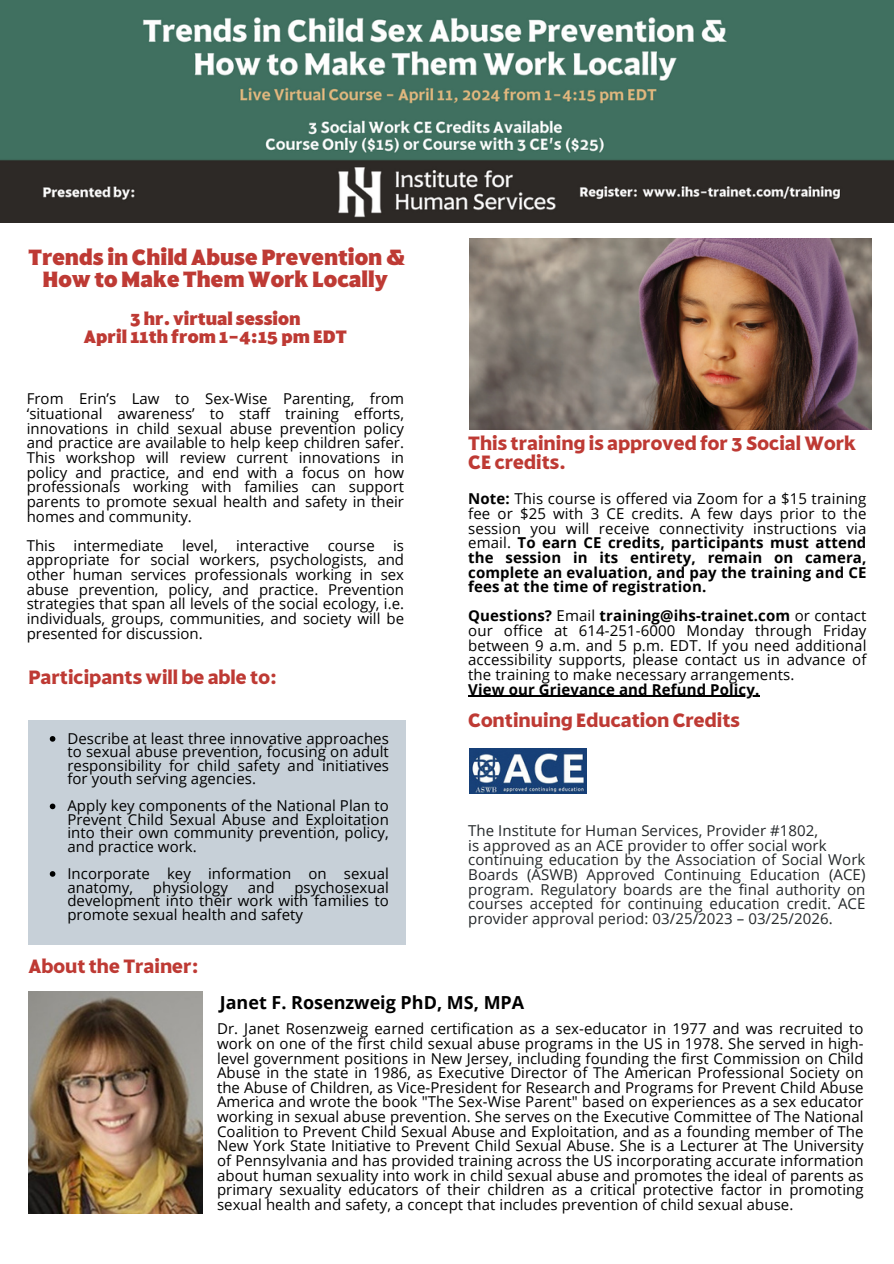
<style>
.page{position:relative;width:894px;height:1264px;background:#fff}
.page>*{position:absolute;margin:0;border:0;box-sizing:border-box;transform-origin:0 0}
.t1{font:900 24px/22.5px "Harmonique";color:#be3a34;text-align:center}
.t2{font:700 21px/19.2px "Harmonique";color:#be3a34}
.t3{font:900 19.5px/18px "Harmonique";letter-spacing:.005em;color:#be3a34;text-align:center}
.t4{font:700 18px "Open Sans";color:#000}
.t5{font:15px/14.7px "Open Sans";letter-spacing:.005em;color:#000;text-align:justify}
.t6{font:700 15px/14.7px "Open Sans";letter-spacing:.01em;color:#000;text-align:justify}
.t7{font:15px/14.7px "Open Sans";letter-spacing:.005em;color:#24282a;text-align:justify}
.s1{font-weight:400}
.s2{font-weight:700}
</style>
<div class="page">
<img style="left:469px;top:238px;width:402px;height:191px">
<img style="left:469px;top:748px;width:117px;height:45px">
<img style="left:28px;top:991px;width:175px;height:222px">
<div style="left:28px;top:720px;width:377px;height:225px;background:#c7d0d8"></div>
<img style="left:0;top:0;width:893px;height:223px">
<svg style="left:50px;top:736px;width:5px;height:5px"></svg>
<svg style="left:50px;top:803px;width:5px;height:6px"></svg>
<svg style="left:50px;top:871px;width:5px;height:5px"></svg>
<hr style="left:468px;top:695px;width:291px;height:2px;background:#000">
<p class="t1" style="left:28px;top:246px;width:378px">Trends in ChildAbuse Prevention &amp;<br>Howto Make ThemWork Locally</p>
<p class="t3" style="left:84px;top:310px;width:264px">3 hr. virtual session<br>April 11th from 1-4:15 pm EDT</p>
<p class="t5" style="left:27px;top:391px;width:378px">From Erin’s Law to Sex-Wise Parenting, from ‘situational awareness’ to staff training efforts, innovations in child sexual abuse prevention policy and practice are available to help keep children safer.<br>This workshop will review current innovations in policy and practice, and end with a focus on how professionals working with families can support parents to promote sexual health and safety in their homes and community.</p>
<p class="t5" style="left:27px;top:537px;width:378px">This intermediate level, interactive course is appropriate for social workers, psychologists, and other human services professionals working in sex abuse prevention, policy, and practice. Prevention strategies that span all levels of the social ecology, i.e. individuals, groups, communities, and society will be presented for discussion.</p>
<h2 class="t2" style="left:28px;top:668px;width:250px">Participants will be able to:</h2>
<p class="t5" style="left:67px;top:731px;width:323px;line-height:13.5px">Describe at least three innovative approaches to sexual abuse prevention, focusing on adult responsibility for child safety and initiatives for youth serving agencies.</p>
<p class="t5" style="left:67px;top:799px;width:323px;line-height:13.5px">Apply key components of the National Plan to Prevent Child Sexual Abuse and Exploitation into their own community prevention, policy, and practice work.</p>
<h2 class="t5" style="left:67px;top:866px;width:323px;line-height:13.5px">Incorporate key information on sexual anatomy,</h2>
<h2 class="t5" style="left:67px;top:880px;width:323px;line-height:13.5px;text-indent:227px">psychosexual development into their work with families to promote sexual health and safety</h2>
<h2 class="t5" style="left:153px;top:879px;width:76px">physiology</h2>
<h2 class="t5" style="left:248px;top:879px;width:28px">and</h2>
<p class="t2" style="left:28px;top:957px;width:172px">About the Trainer:</p>
<h2 class="t2" style="left:468px;top:434px;width:389px">This training is approved for 3 Social Work<br>CE credits.</h2>
<p class="t6" style="left:468px;top:491px;width:399px">Note: <span class="s1">This course is offered via Zoom for a $15 training fee or $25 with 3 CE credits. A few days prior to the session you will receive connectivity instructions via email.</span> To earn CE credits, participants must attend the session in its entirety, remain on camera, complete an evaluation, and pay the training and CE fees at the time of registration.</p>
<h3 class="t5" style="left:468px;top:608px;width:399px"><span class="s2">Questions?</span> Email <span class="s2">training@ihs-trainet.com</span> or contact our office at 614-251-6000 Monday through Friday between 9 a.m. and 5 p.m. EDT. If you need additional accessibility supports, please contact us in advance of the training to make necessary arrangements.</h3>
<p class="t6" style="left:468px;top:681px;width:292px">View our Grievance and Refund Policy.</p>
<p class="t2" style="left:468px;top:710px;width:273px">Continuing Education Credits</p>
<h2 class="t7" style="left:468px;top:823px;width:351px">The Institute for Human Services, Provider #1802,</h2>
<p class="t7" style="left:468px;top:837px;width:360px">is approved as an ACE provider to offer social work</p>
<p class="t7" style="left:468px;top:852px;width:398px">continuing education by the Association of Social Work Boards (ASWB) Approved Continuing Education (ACE) program. Regulatory boards are the final authority on courses accepted for continuing education credit. ACE provider approval period: 03/25/2023 – 03/25/2026.</p>
<p class="t4" style="left:220px;top:989px;width:306px">Janet F. Rosenzweig PhD, MS, MPA</p>
<p class="t5" style="left:217px;top:1021px;width:648px">Dr. Janet Rosenzweig earned certification as a sex-educator in 1977 and was recruited to work on one of the first child sexual abuse programs in the US in 1978. She served in high&shy;level government positions in New Jersey, including founding the first Commission on Child Abuse in the state in 1986, as Executive Director of The American Professional Society on the Abuse of Children, as Vice-President for Research and Programs for Prevent Child Abuse America and wrote the book "The Sex-Wise Parent" based on experiences as a sex educator working in sexual abuse prevention. She serves on the Executive Committee of The National Coalition to Prevent Child Sexual Abuse and Exploitation, and as a founding member of The New York State Initiative to Prevent Child Sexual Abuse. She is a Lecturer at The University of Pennsylvania and has provided training across the US incorporating accurate information about human sexuality into work in child sexual abuse and promotes the ideal of parents as primary sexuality educators of their children as a critical protective factor in promoting sexual health and safety, a concept that includes prevention of child sexual abuse.</p>
</div>
